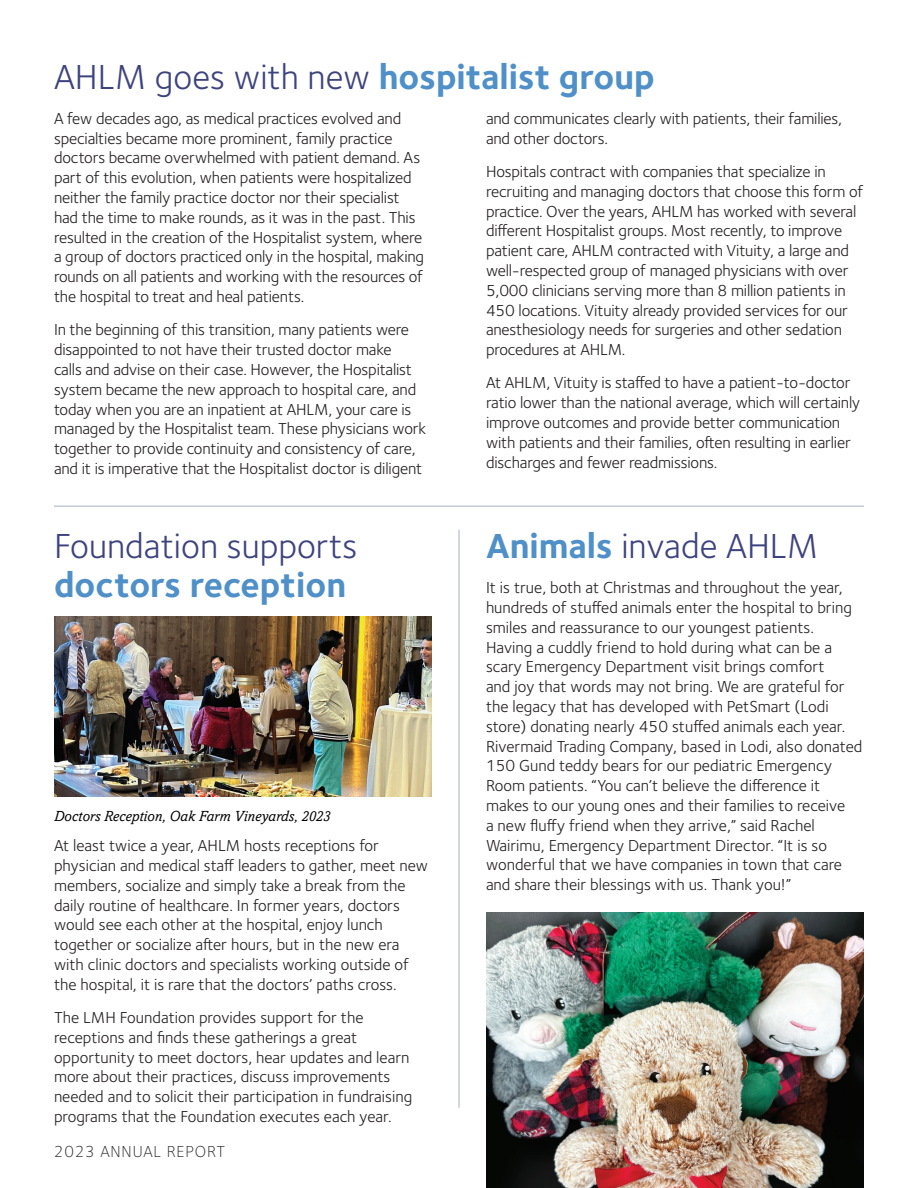
<style>
.page{position:relative;width:918px;height:1188px;background:#fff}
.page>*{position:absolute;margin:0;border:0;box-sizing:border-box;transform-origin:0 0}
.t1{font:700 36px "Foundry Sterling";color:#4f90c9}
.t2{font:36px "Foundry Sterling";color:#3e437f}
.t3{font:16.5px/19.8px "Foundry Sterling";letter-spacing:-.01em;color:#231f20}
.t4{font:300 16.5px "Foundry Sterling";letter-spacing:.05em;color:#231f20}
.t5{font:italic 15px "Amasis MT Std";color:#000}
.s1{font-weight:400;color:#3e437f}
.s2{font-weight:700;color:#4f90c9}
</style>
<div class="page">
<hr style="left:54px;top:506px;width:810px;height:1px;background:#00344b">
<img style="left:54px;top:616px;width:378px;height:181px">
<hr style="left:458px;top:530px;width:2px;height:578px;background:#00344b">
<img style="left:486px;top:913px;width:378px;height:275px">
<h1 class="t1" style="left:54px;top:55px;width:602px"><span class="s1">AHLM goes with new</span> hospitalist group</h1>
<p class="t3" style="left:54px;top:109px;width:372px">A few decades ago, as medical practices evolved and specialties became more prominent, family practice doctors became overwhelmed with patient demand. As part of this evolution, when patients were hospitalized neither the family practice doctor nor their specialist had the time to make rounds, as it was in the past. This resulted in the creation of the Hospitalist system, where a group of doctors practiced only in the hospital, making rounds on all patients and working with the resources of the hospital to treat and heal patients.</p>
<p class="t3" style="left:54px;top:320px;width:374px">In the beginning of this transition, many patients were disappointed to not have their trusted doctor make<br>calls and advise on their case. However, the Hospitalist system became the new approach to hospital care, and today when you are an inpatient at AHLM, your care is managed by the Hospitalist team. These physicians work together to provide continuity and consistency of care, and it is imperative that the Hospitalist doctor is diligent</p>
<p class="t3" style="left:486px;top:109px;width:358px">and communicates clearly with patients, their families, and other doctors.</p>
<p class="t3" style="left:486px;top:162px;width:379px">Hospitals contract with companies that specialize in recruiting and managing doctors that choose this form of practice. Over the years, AHLM has worked with several different Hospitalist groups. Most recently, to improve patient care, AHLM contracted with Vituity, a large and well-respected group of managed physicians with over 5,000 clinicians serving more than 8 million patients in 450 locations. Vituity already provided services for our anesthesiology needs for surgeries and other sedation procedures at AHLM.</p>
<p class="t3" style="left:486px;top:373px;width:376px">At AHLM, Vituity is staffed to have a patient-to-doctor ratio lower than the national average, which will certainly improve outcomes and provide better communication with patients and their families, often resulting in earlier discharges and fewer readmissions.</p>
<h1 class="t2" style="left:54px;top:525px;width:305px">Foundation supports</h1>
<h1 class="t1" style="left:54px;top:563px;width:294px">doctors reception</h1>
<p class="t5" style="left:54px;top:807px;width:278px">Doctors Reception, Oak Farm Vineyards, 2023</p>
<p class="t3" style="left:54px;top:836px;width:376px">At least twice a year, AHLM hosts receptions for physician and medical staff leaders to gather, meet new members, socialize and simply take a break from the daily routine of healthcare. In former years, doctors would see each other at the hospital, enjoy lunch together or socialize after hours, but in the new era with clinic doctors and specialists working outside of the hospital, it is rare that the doctors’ paths cross.</p>
<p class="t3" style="left:54px;top:1008px;width:360px">The LMH Foundation provides support for the receptions and finds these gatherings a great opportunity to meet doctors, hear updates and learn more about their practices, discuss improvements needed and to solicit their participation in fundraising programs that the Foundation executes each year.</p>
<p class="t4" style="left:54px;top:1142px;width:173px">2023 ANNUAL REPORT</p>
<h1 class="t2" style="left:486px;top:525px;width:334px"><span class="s2">Animals</span> invade AHLM</h1>
<p class="t3" style="left:486px;top:578px;width:378px">It is true, both at Christmas and throughout the year, hundreds of stuffed animals enter the hospital to bring smiles and reassurance to our youngest patients.<br>Having a cuddly friend to hold during what can be a scary Emergency Department visit brings comfort<br>and joy that words may not bring. We are grateful for the legacy that has developed with PetSmart (Lodi store) donating nearly 450 stuffed animals each year.<br>Rivermaid Trading Company, based in Lodi, also donated 150 Gund teddy bears for our pediatric Emergency Room patients. “You can’t believe the difference it makes to our young ones and their families to receive<br>a new fluffy friend when they arrive,” said Rachel Wairimu, Emergency Department Director. “It is so wonderful that we have companies in town that care and share their blessings with us. Thank you!”</p>
</div>
